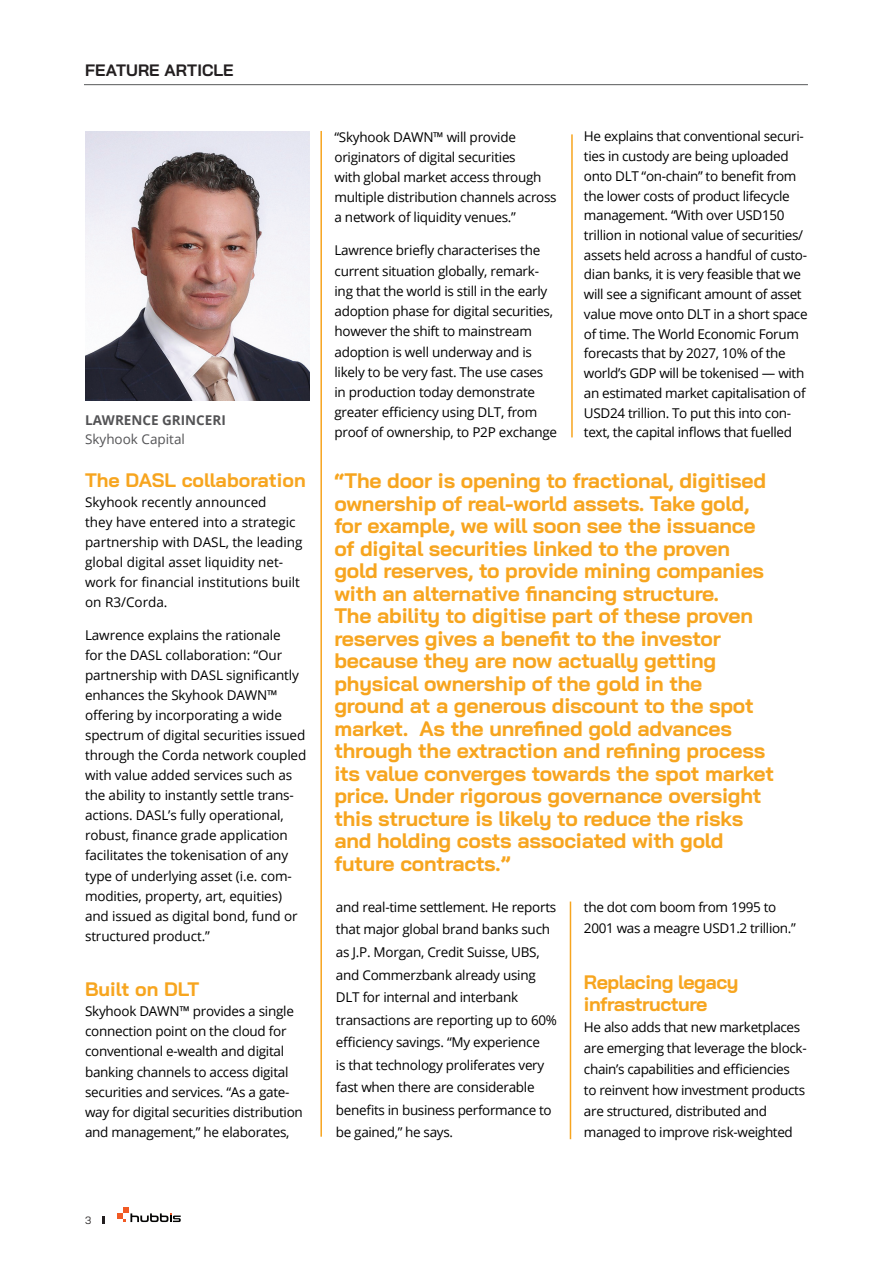
<style>
.page{position:relative;width:893px;height:1263px;background:#fff}
.page>*{position:absolute;margin:0;border:0;box-sizing:border-box;transform-origin:0 0}
.t1{font:700 21px/22.5px "Bai Jamjuree";letter-spacing:-.01em;color:#f7a51f}
.t2{font:700 19.5px "Bai Jamjuree";color:#f7a51f}
.t3{font:700 19.5px/21.1px "Bai Jamjuree";letter-spacing:-.025em;color:#f7a51f}
.t4{font:700 16.5px "Bai Jamjuree";letter-spacing:.005em;color:#231f20}
.t5{font:13.5px/20.1px "Open Sans";letter-spacing:-.02em;color:#000}
.t6{font:13.5px/20.1px "Open Sans";color:#000}
.t7{font:700 13.5px "Open Sans";color:#535355}
.t8{font:13.5px "Open Sans";color:#535355}
.t9{font:10.5px "Bai Jamjuree";color:#231f20}
</style>
<div class="page">
<svg style="left:117px;top:1207px;width:64px;height:15px"></svg>
<svg style="left:102px;top:1216px;width:2px;height:8px"></svg>
<hr style="left:320px;top:131px;width:2px;height:1006px;background:#f7a51f">
<img style="left:85px;top:132px;width:224px;height:268px">
<hr style="left:571px;top:134px;width:2px;height:303px;background:#f7a51f">
<hr style="left:570px;top:901px;width:1px;height:238px;background:#f7a51f">
<hr style="left:84px;top:84px;width:724px;height:1px;background:#57585a">
<p class="t4" style="left:85px;top:60px;width:150px">FEATURE ARTICLE</p>
<p class="t7" style="left:85px;top:410px;width:142px">LAWRENCE GRINCERI</p>
<p class="t8" style="left:85px;top:430px;width:101px">Skyhook Capital</p>
<h2 class="t2" style="left:85px;top:469px;width:222px">The DASL collaboration</h2>
<p class="t6" style="left:85px;top:492px;width:219px">Skyhook recently announced<br>they have entered into a strategic partnership with DASL, the leading global digital asset liquidity net&shy;work for financial institutions built on R3/Corda.</p>
<p class="t5" style="left:85px;top:625px;width:223px">Lawrence explains the rationale<br>for the DASL collaboration: “Our partnership with DASL significantly enhances the Skyhook DAWN™ offering by incorporating a wide spectrum of digital securities issued through the Corda network coupled with value added services such as the ability to instantly settle trans&shy;actions. DASL’s fully operational, robust, finance grade application facilitates the tokenisation of any type of underlying asset (i.e. com&shy;modities, property, art, equities) and issued as digital bond, fund or structured product.”</p>
<h2 class="t2" style="left:85px;top:978px;width:116px">Built on DLT</h2>
<p class="t5" style="left:85px;top:1001px;width:219px">Skyhook DAWN™ provides a single connection point on the cloud for conventional e-wealth and digital banking channels to access digital securities and services. “As a gate&shy;way for digital securities distribution and management,” he elaborates,</p>
<p class="t5" style="left:584px;top:126px;width:225px">He explains that conventional securi&shy;ties in custody are being uploaded onto DLT “on-chain” to benefit from the lower costs of product lifecycle management. “With over USD150 trillion in notional value of securities/ assets held across a handful of custo&shy;dian banks, it is very feasible that we will see a significant amount of asset value move onto DLT in a short space of time. The World Economic Forum forecasts that by 2027, 10% of the world’s GDP will be tokenised — with an estimated market capitalisation of USD24 trillion. To put this into con&shy;text, the capital inflows that fuelled</p>
<p class="t1" style="left:334px;top:470px;width:441px">“The door is opening to fractional, digitised ownership of real-world assets. Take gold, for example, we will soon see the issuance of digital securities linked to the proven gold reserves, to provide mining companies with an alternative financing structure.<br>The ability to digitise part of these proven reserves gives a benefit to the investor because they are now actually getting physical ownership of the gold in the ground at a generous discount to the spot market. As the unrefined gold advances through the extraction and refining process its value converges towards the spot market price. Under rigorous governance oversight this structure is likely to reduce the risks and holding costs associated with gold future contracts.”</p>
<p class="t5" style="left:336px;top:895px;width:223px;line-height:22.5px">and real-time settlement. He reports that major global brand banks such as J.P. Morgan, Credit Suisse, UBS, and Commerzbank already using DLT for internal and interbank transactions are reporting up to 60% efficiency savings. “My experience<br>is that technology proliferates very fast when there are considerable benefits in business performance to be gained,” he says.</p>
<p class="t5" style="left:584px;top:896px;width:213px;line-height:21.1px">the dot com boom from 1995 to<br>2001 was a meagre USD1.2 trillion.”</p>
<p class="t5" style="left:334px;top:126px;width:224px">“Skyhook DAWN™ will provide originators of digital securities<br>with global market access through multiple distribution channels across a network of liquidity venues.”</p>
<p class="t5" style="left:334px;top:240px;width:224px">Lawrence briefly characterises the current situation globally, remark&shy;ing that the world is still in the early adoption phase for digital securities, however the shift to mainstream adoption is well underway and is likely to be very fast. The use cases in production today demonstrate greater efficiency using DLT, from proof of ownership, to P2P exchange</p>
<h2 class="t3" style="left:584px;top:972px;width:156px">Replacing legacy infrastructure</h2>
<p class="t5" style="left:584px;top:1016px;width:224px;line-height:21.1px">He also adds that new marketplaces are emerging that leverage the block&shy;chain’s capabilities and efficiencies<br>to reinvent how investment products are structured, distributed and managed to improve risk-weighted</p>
<p class="t9" style="left:85px;top:1211px;width:8px">3</p>
</div>
